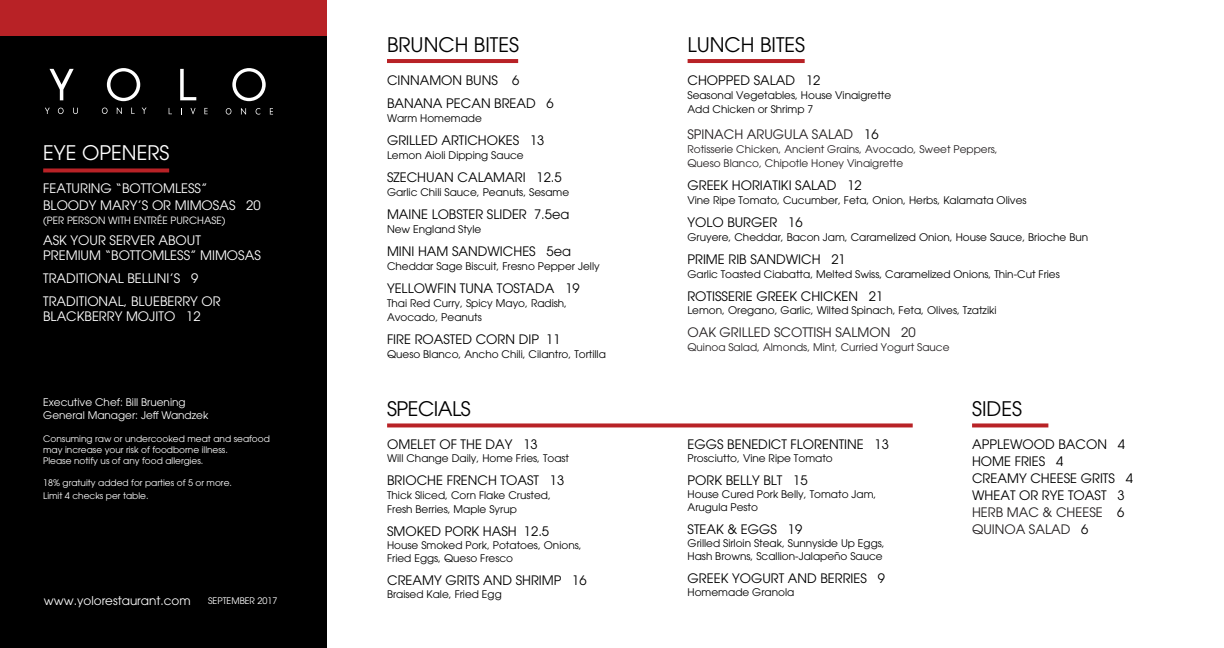
<style>
.page{position:relative;width:1224px;height:648px;background:#fff}
.page>*{position:absolute;margin:0;border:0;box-sizing:border-box;transform-origin:0 0}
.t1{font:20px "Avant Garde";color:#000}
.t2{font:20px "Avant Garde";color:#fff}
.t3{font:20px "Avant Garde";letter-spacing:-.025em;color:#000}
.t4{font:13px/17px "Avant Garde";color:#000}
.t5{font:13px/17px "Avant Garde";color:#fff}
.t6{font:13px "Avant Garde";color:#231f20}
.t7{font:12px "Avant Garde";color:#fff}
.t8{font:10.5px/14px "Avant Garde";color:#000}
.t9{font:10.5px/14px "Avant Garde";color:#231f20}
.t10{font:10.5px/13px "Avant Garde";color:#fff}
.t11{font:10px "Avant Garde";color:#fff}
.t12{font:9px/10.8px "Avant Garde";color:#fff}
.s1{color:#000}
.s2{color:#231f20}
</style>
<div class="page">
<hr style="left:387px;top:59px;width:131px;height:4px;background:#b82226">
<hr style="left:688px;top:59px;width:117px;height:4px;background:#b82226">
<div style="left:0;top:0;width:327px;height:648px;background:#000"></div>
<svg style="left:50px;top:69px;width:24px;height:31px"></svg>
<svg style="left:107px;top:68px;width:33px;height:33px"></svg>
<svg style="left:232px;top:68px;width:34px;height:33px"></svg>
<svg style="left:180px;top:69px;width:16px;height:31px"></svg>
<svg style="left:45px;top:108px;width:5px;height:6px"></svg>
<svg style="left:58px;top:108px;width:6px;height:6px"></svg>
<svg style="left:73px;top:108px;width:5px;height:6px"></svg>
<svg style="left:102px;top:108px;width:6px;height:6px"></svg>
<svg style="left:117px;top:108px;width:5px;height:6px"></svg>
<svg style="left:131px;top:108px;width:4px;height:6px"></svg>
<svg style="left:142px;top:108px;width:5px;height:6px"></svg>
<svg style="left:191px;top:108px;width:5px;height:6px"></svg>
<svg style="left:204px;top:108px;width:4px;height:6px"></svg>
<svg style="left:226px;top:108px;width:5px;height:7px"></svg>
<svg style="left:241px;top:108px;width:5px;height:7px"></svg>
<svg style="left:256px;top:108px;width:4px;height:7px"></svg>
<svg style="left:270px;top:108px;width:3px;height:7px"></svg>
<div style="left:0;top:0;width:327px;height:36px;background:#b82226"></div>
<svg style="left:43px;top:168px;width:126px;height:4px"></svg>
<svg style="left:387px;top:423px;width:526px;height:4px;background:#c03c3f"></svg>
<svg style="left:972px;top:423px;width:76px;height:4px"></svg>
<h1 class="t2" style="left:43px;top:141px;width:128px">EYE OPENERS</h1>
<p class="t5" style="left:43px;top:180px;width:219px">FEATURING “BOTTOMLESS”<br>BLOODY MARY’S OR MIMOSAS 20</p>
<p class="t11" style="left:43px;top:215px;width:184px">(PER PERSON WITH ENTRÉE PURCHASE)</p>
<p class="t5" style="left:43px;top:233px;width:219px;line-height:15px">ASK YOUR SERVER ABOUT<br>PREMIUM “BOTTOMLESS” MIMOSAS</p>
<p class="t5" style="left:43px;top:267px;width:179px;line-height:23px">TRADITIONAL BELLINI’S 9<br>TRADITIONAL, BLUEBERRY OR</p>
<p class="t5" style="left:43px;top:308px;width:159px">BLACKBERRY MOJITO 12</p>
<p class="t10" style="left:43px;top:395px;width:167px">Executive Chef: Bill Bruening<br>General Manager: Jeff Wandzek</p>
<p class="t12" style="left:43px;top:434px;width:228px">Consuming raw or undercooked meat and seafood may increase your risk of foodborne illness.<br>Please notify us of any food allergies.</p>
<p class="t12" style="left:43px;top:476px;width:190px;line-height:13px">18% gratuity added for parties of 5 or more.<br>Limit 4 checks per table.</p>
<p class="t7" style="left:44px;top:593px;width:148px">www.yolorestaurant.com</p>
<p class="t12" style="left:208px;top:595px;width:71px">SEPTEMBER 2017</p>
<h1 class="t1" style="left:387px;top:32px;width:134px">BRUNCH BITES</h1>
<p class="t4" style="left:387px;top:68px;width:168px;line-height:23px">CINNAMON BUNS 6<br>BANANA PECAN BREAD 6</p>
<p class="t8" style="left:387px;top:111px;width:96px">Warm Homemade</p>
<p class="t4" style="left:387px;top:131px;width:159px">GRILLED ARTICHOKES 13</p>
<p class="t8" style="left:387px;top:148px;width:138px">Lemon Aioli Dipping Sauce</p>
<p class="t4" style="left:387px;top:168px;width:176px">SZECHUAN CALAMARI 12.5</p>
<p class="t8" style="left:387px;top:185px;width:184px">Garlic Chili Sauce, Peanuts, Sesame</p>
<p class="t4" style="left:387px;top:205px;width:184px">MAINE LOBSTER SLIDER 7.5ea</p>
<p class="t8" style="left:387px;top:222px;width:96px">New England Style</p>
<p class="t4" style="left:387px;top:242px;width:186px">MINI HAM SANDWICHES 5ea</p>
<p class="t8" style="left:387px;top:259px;width:214px">Cheddar Sage Biscuit, Fresno Pepper Jelly</p>
<p class="t4" style="left:387px;top:279px;width:194px">YELLOWFIN TUNA TOSTADA 19</p>
<p class="t8" style="left:387px;top:296px;width:182px">Thai Red Curry, Spicy Mayo, Radish,<br>Avocado, Peanuts</p>
<p class="t4" style="left:387px;top:330px;width:175px">FIRE ROASTED CORN DIP 11</p>
<p class="t8" style="left:387px;top:347px;width:220px">Queso Blanco, Ancho Chili, Cilantro, Tortilla</p>
<h1 class="t3" style="left:387px;top:397px;width:85px">SPECIALS</h1>
<p class="t4" style="left:387px;top:436px;width:152px">OMELET OF THE DAY 13</p>
<p class="t8" style="left:387px;top:452px;width:184px">Will Change Daily, Home Fries, Toast</p>
<p class="t4" style="left:387px;top:472px;width:179px">BRIOCHE FRENCH TOAST 13</p>
<p class="t8" style="left:387px;top:489px;width:165px">Thick Sliced, Corn Flake Crusted,<br>Fresh Berries, Maple Syrup</p>
<p class="t4" style="left:387px;top:523px;width:164px">SMOKED PORK HASH 12.5</p>
<p class="t8" style="left:387px;top:539px;width:196px;line-height:13px">House Smoked Pork, Potatoes, Onions,<br>Fried Eggs, Queso Fresco</p>
<p class="t4" style="left:387px;top:572px;width:201px">CREAMY GRITS AND SHRIMP 16</p>
<p class="t8" style="left:387px;top:588px;width:116px">Braised Kale, Fried Egg</p>
<h1 class="t1" style="left:687px;top:32px;width:119px">LUNCH BITES</h1>
<p class="t4" style="left:687px;top:71px;width:134px">CHOPPED SALAD 12</p>
<p class="t8" style="left:687px;top:88px;width:205px">Seasonal Vegetables, House Vinaigrette<br>Add Chicken or Shrimp 7</p>
<p class="t6" style="left:687px;top:127px;width:193px">SPINACH ARUGULA SALAD <span class="s1">16</span></p>
<p class="t9" style="left:687px;top:142px;width:312px">Rotisserie Chicken, Ancient Grains, Avocado, Sweet Peppers,<br>Queso Blanco, Chipotle Honey Vinaigrette</p>
<p class="t4" style="left:687px;top:177px;width:176px">GREEK HORIATIKI SALAD 12</p>
<p class="t8" style="left:687px;top:193px;width:341px">Vine Ripe Tomato, Cucumber, Feta, Onion, Herbs, Kalamata Olives</p>
<p class="t4" style="left:687px;top:214px;width:117px">YOLO BURGER 16</p>
<p class="t8" style="left:687px;top:230px;width:402px">Gruyere, Cheddar, Bacon Jam, Caramelized Onion, House Sauce, Brioche Bun</p>
<p class="t4" style="left:687px;top:251px;width:160px">PRIME RIB SANDWICH 21</p>
<p class="t8" style="left:687px;top:267px;width:374px">Garlic Toasted Ciabatta, Melted Swiss, Caramelized Onions, Thin-Cut Fries</p>
<p class="t4" style="left:687px;top:288px;width:197px">ROTISSERIE GREEK CHICKEN 21</p>
<p class="t8" style="left:687px;top:303px;width:311px">Lemon, Oregano, Garlic, Wilted Spinach, Feta, Olives, Tzatziki</p>
<p class="t6" style="left:687px;top:325px;width:230px">OAK GRILLED SCOTTISH SALMON 20</p>
<p class="t9" style="left:687px;top:340px;width:264px">Quinoa Salad, Almonds, Mint, Curried Yogurt Sauce</p>
<p class="t4" style="left:688px;top:436px;width:203px">EGGS BENEDICT FLORENTINE 13</p>
<p class="t8" style="left:688px;top:451px;width:147px">Prosciutto, Vine Ripe Tomato</p>
<p class="t4" style="left:688px;top:472px;width:122px">PORK BELLY BLT 15</p>
<p class="t8" style="left:688px;top:488px;width:190px;line-height:13px">House Cured Pork Belly, Tomato Jam,<br>Arugula Pesto</p>
<p class="t4" style="left:688px;top:521px;width:116px">STEAK &amp; EGGS 19</p>
<p class="t8" style="left:688px;top:537px;width:199px;line-height:13px">Grilled Sirloin Steak, Sunnyside Up Eggs,<br>Hash Browns, Scallion-Jalapeño Sauce</p>
<p class="t4" style="left:688px;top:570px;width:199px">GREEK YOGURT AND BERRIES 9</p>
<p class="t8" style="left:688px;top:585px;width:108px">Homemade Granola</p>
<h1 class="t1" style="left:972px;top:397px;width:52px">SIDES</h1>
<p class="t4" style="left:972px;top:436px;width:162px">APPLEWOOD BACON 4<br>HOME FRIES 4<br>CREAMY CHEESE GRITS 4<br>WHEAT OR RYE TOAST 3<br><span class="s2">HERB MAC &amp; CHEESE</span> 6<br><span class="s2">QUINOA SALAD</span> 6</p>
</div>
